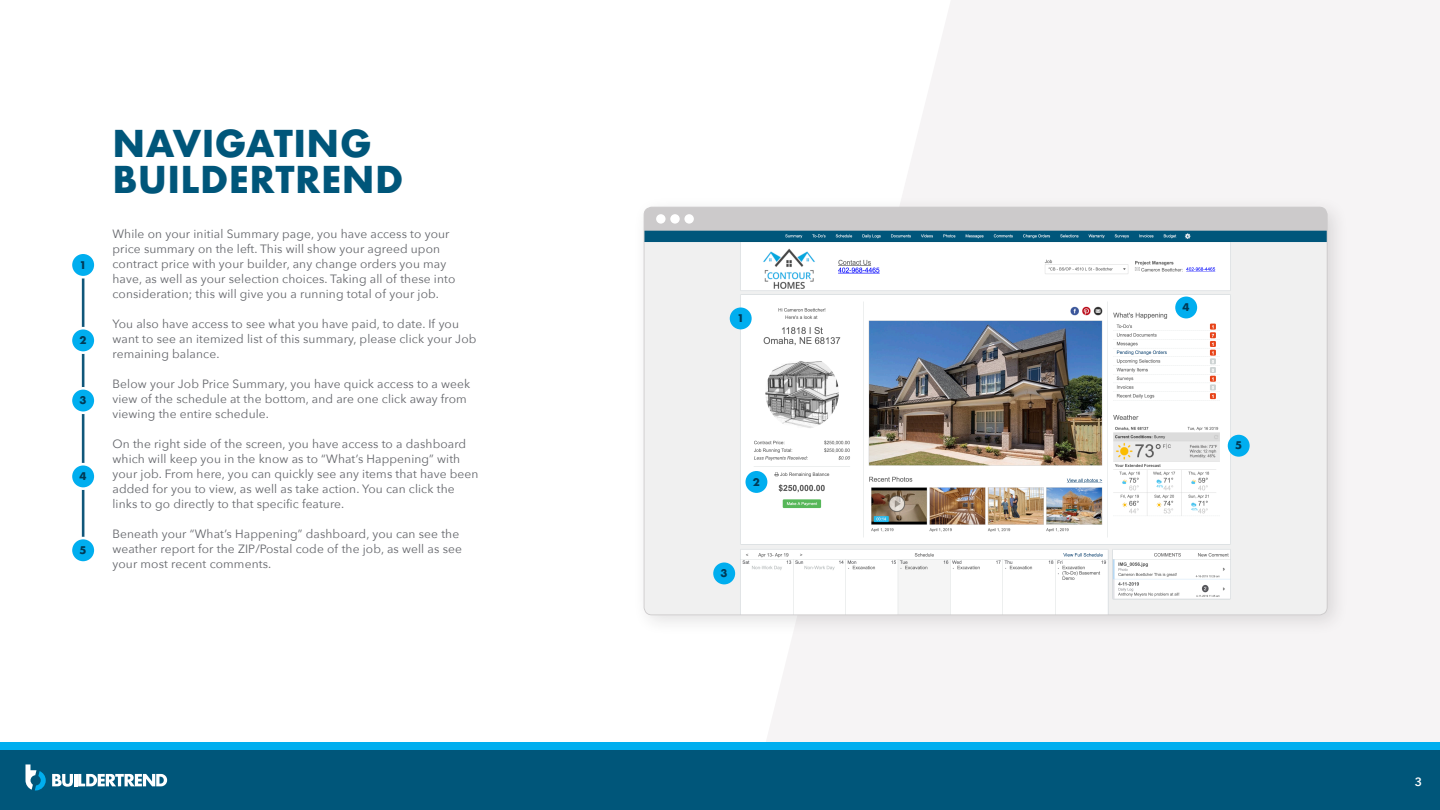
<style>
.page{position:relative;width:1440px;height:810px;background:#fff}
.page>*{position:absolute;margin:0;border:0;box-sizing:border-box;transform-origin:0 0}
.Body_Header{font:700 36px/36px "Futura";letter-spacing:.01em;color:#00567a}
.Body_Copy{font:12px/15px "Avenir Next";letter-spacing:.01em;color:#63656a}
.t1{font:600 12px "Avenir Next";color:#fff}
.t2{font:700 10.35px "Futura";color:#003a56}
</style>
<div class="page">
<svg style="left:766px;top:0;width:674px;height:742px;fill:#f6f4f5"></svg>
<div style="left:0;top:750px;width:1440px;height:60px;background:#00567a"></div>
<div style="left:0;top:742px;width:1440px;height:8px;background:#00aeef"></div>
<hr style="left:82px;top:269px;width:2px;height:281px;background:#10577a">
<div style="left:71px;top:253px;width:24px;height:24px;background:#00aeef;border-radius:50%"></div>
<div style="left:70px;top:251px;width:27px;height:28px;border:3px solid #fff;border-radius:50%"></div>
<div style="left:71px;top:328px;width:24px;height:25px;background:#00aeef;border-radius:50%"></div>
<div style="left:70px;top:327px;width:27px;height:27px;border:3px solid #fff;border-radius:50%"></div>
<div style="left:71px;top:388px;width:24px;height:25px;background:#00aeef;border-radius:50%"></div>
<div style="left:70px;top:387px;width:27px;height:27px;border:3px solid #fff;border-radius:50%"></div>
<div style="left:71px;top:464px;width:24px;height:25px;background:#00aeef;border-radius:50%"></div>
<div style="left:70px;top:463px;width:27px;height:27px;border:3px solid #fff;border-radius:50%"></div>
<div style="left:71px;top:538px;width:24px;height:25px;background:#00aeef;border-radius:50%"></div>
<div style="left:70px;top:537px;width:27px;height:27px;border:3px solid #fff;border-radius:50%"></div>
<div style="left:633px;top:196px;width:716px;height:441px;background:#231f20;opacity:.13"></div>
<div style="left:644px;top:207px;width:683px;height:408px;background:#cccacb;border-radius:8px"></div>
<img style="left:645px;top:231px;width:682px;height:383px">
<div style="left:656px;top:214px;width:10px;height:10px;background:#fff;border-radius:50%"></div>
<div style="left:670px;top:214px;width:10px;height:10px;background:#fff;border-radius:50%"></div>
<div style="left:684px;top:214px;width:10px;height:10px;background:#fff;border-radius:50%"></div>
<div style="left:730px;top:308px;width:22px;height:21px;background:#00aeef;border-radius:50%"></div>
<div style="left:746px;top:471px;width:21px;height:22px;background:#00aeef;border-radius:50%"></div>
<div style="left:713px;top:563px;width:22px;height:21px;background:#00aeef;border-radius:50%"></div>
<div style="left:1175px;top:297px;width:22px;height:21px;background:#00aeef;border-radius:50%"></div>
<div style="left:1228px;top:435px;width:22px;height:22px;background:#00aeef;border-radius:50%"></div>
<svg style="left:52px;top:774px;width:115px;height:13px"></svg>
<svg style="left:26px;top:764px;width:20px;height:26px"></svg>
<p class="t2" style="left:80px;top:257px;width:9px">1</p>
<p class="t2" style="left:80px;top:333px;width:9px">2</p>
<p class="t2" style="left:80px;top:393px;width:9px">3</p>
<p class="t2" style="left:80px;top:469px;width:9px">4</p>
<p class="t2" style="left:80px;top:543px;width:9px">5</p>
<p class="Body_Header" style="left:112px;top:126px;width:292px">NAVIGATING<br>BUILDERTREND</p>
<p class="Body_Copy" style="left:112px;top:226px;width:344px">While on your initial Summary page, you have access to your price summary on the left. This will show your agreed upon contract price with your builder, any change orders you may have, as well as your selection choices. Taking all of these into consideration; this will give you a running total of your job.</p>
<p class="Body_Copy" style="left:112px;top:316px;width:365px">You also have access to see what you have paid, to date. If you want to see an itemized list of this summary, please click your Job remaining balance.</p>
<p class="Body_Copy" style="left:112px;top:376px;width:359px">Below your Job Price Summary, you have quick access to a week view of the schedule at the bottom, and are one click away from viewing the entire schedule.</p>
<p class="Body_Copy" style="left:112px;top:436px;width:368px">On the right side of the screen, you have access to a dashboard which will keep you in the know as to “What’s Happening” with your job. From here, you can quickly see any items that have been added for you to view, as well as take action. You can click the links to go directly to that specific feature.</p>
<p class="Body_Copy" style="left:112px;top:526px;width:351px">Beneath your “What’s Happening” dashboard, you can see the weather report for the ZIP/Postal code of the job, as well as see your most recent comments.</p>
<p class="t2" style="left:737px;top:311px;width:9px">1</p>
<p class="t2" style="left:753px;top:474px;width:9px">2</p>
<p class="t2" style="left:721px;top:566px;width:9px">3</p>
<p class="t2" style="left:1183px;top:300px;width:9px">4</p>
<p class="t2" style="left:1235px;top:438px;width:9px">5</p>
<p class="t1" style="left:1415px;top:772px;width:9px">3</p>
</div>
